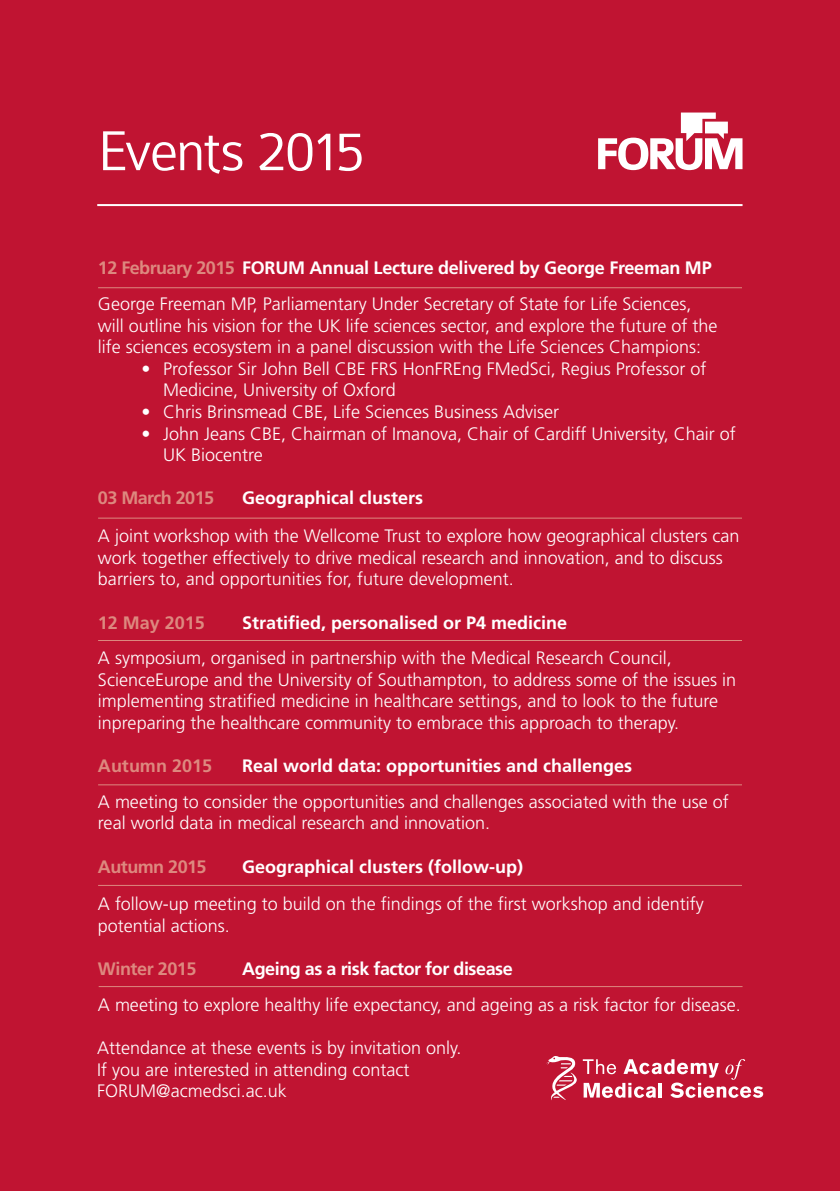
<style>
.page{position:relative;width:840px;height:1191px;background:#fff}
.page>*{position:absolute;margin:0;border:0;box-sizing:border-box;transform-origin:0 0}
.t1{font:300 60px "Colaborate";letter-spacing:-.045em;color:#fff}
.t2{font:300 18px/21.6px "Frutiger";color:#fff}
.t3{font:700 18px "Frutiger";color:#fff}
.t4{font:700 18px "Frutiger";letter-spacing:-.025em;color:#dd897f}
.t5{font:700 18px "Frutiger";letter-spacing:-.025em;color:#fff}
.t6{font:700 18px "Frutiger";color:#dd897f}
.s1{font-weight:700;color:#dd897f}
.s2{font-weight:700}
</style>
<div class="page">
<div style="left:0;top:0;width:839px;height:1191px;background:#c01432"></div>
<hr style="left:98px;top:287px;width:643px;height:1px;background:#dd897f">
<hr style="left:98px;top:517px;width:643px;height:1px;background:#dd897f">
<hr style="left:98px;top:640px;width:643px;height:1px;background:#dd897f">
<hr style="left:98px;top:784px;width:643px;height:1px;background:#dd897f">
<hr style="left:98px;top:885px;width:643px;height:1px;background:#dd897f">
<svg style="left:546px;top:1056px;width:216px;height:44px"></svg>
<svg style="left:598px;top:112px;width:144px;height:58px"></svg>
<hr style="left:97px;top:204px;width:645px;height:2px;background:#fff">
<hr style="left:99px;top:986px;width:643px;height:1px;background:#dd897f">
<h1 class="t1" style="left:97px;top:131px;width:269px">Events 2015</h1>
<p class="t2" style="left:98px;top:252px;width:615px;line-height:35.6px"><span class="s1">12 February 2015</span> <span class="s2">FORUM Annual Lecture delivered by George Freeman MP<br></span>George Freeman MP, Parliamentary Under Secretary of State for Life Sciences,</p>
<p class="t2" style="left:98px;top:316px;width:620px">will outline his vision for the UK life sciences sector, and explore the future of the life sciences ecosystem in a panel discussion with the Life Sciences Champions:</p>
<p class="t2" style="left:163px;top:359px;width:544px;text-indent:-22px">• Professor Sir John Bell CBE FRS HonFREng FMedSci, Regius Professor of<br>Medicine, University of Oxford</p>
<p class="t2" style="left:141px;top:402px;width:419px">• Chris Brinsmead CBE, Life Sciences Business Adviser</p>
<p class="t2" style="left:163px;top:424px;width:573px;text-indent:-22px">• John Jeans CBE, Chairman of Imanova, Chair of Cardiff University, Chair of<br>UK Biocentre</p>
<p class="t4" style="left:98px;top:491px;width:118px">03 March 2015</p>
<p class="t3" style="left:242px;top:491px;width:182px">Geographical clusters</p>
<p class="t2" style="left:98px;top:526px;width:642px">A joint workshop with the Wellcome Trust to explore how geographical clusters can work together effectively to drive medical research and innovation, and to discuss barriers to, and opportunities for, future development.</p>
<p class="t6" style="left:98px;top:615px;width:108px">12 May 2015</p>
<p class="t3" style="left:242px;top:615px;width:326px">Stratified, personalised or P4 medicine</p>
<p class="t2" style="left:98px;top:648px;width:639px">A symposium, organised in partnership with the Medical Research Council, ScienceEurope and the University of Southampton, to address some of the issues in implementing stratified medicine in healthcare settings, and to look to the future inpreparing the healthcare community to embrace this approach to therapy.</p>
<p class="t6" style="left:98px;top:758px;width:115px">Autumn 2015</p>
<p class="t3" style="left:242px;top:758px;width:391px">Real world data: opportunities and challenges</p>
<p class="t2" style="left:98px;top:792px;width:632px">A meeting to consider the opportunities and challenges associated with the use of real world data in medical research and innovation.</p>
<p class="t4" style="left:98px;top:859px;width:110px">Autumn 2015</p>
<p class="t3" style="left:242px;top:859px;width:282px">Geographical clusters (follow-up)</p>
<p class="t2" style="left:98px;top:894px;width:607px">A follow-up meeting to build on the findings of the first workshop and identify potential actions.</p>
<p class="t4" style="left:98px;top:961px;width:100px">Winter 2015</p>
<p class="t5" style="left:242px;top:961px;width:272px">Ageing as a risk factor for disease</p>
<p class="t2" style="left:98px;top:995px;width:644px">A meeting to explore healthy life expectancy, and ageing as a risk factor for disease.</p>
<p class="t2" style="left:97px;top:1038px;width:365px">Attendance at these events is by invitation only.<br>If you are interested in attending contact<br>FORUM@acmedsci.ac.uk</p>
</div>
